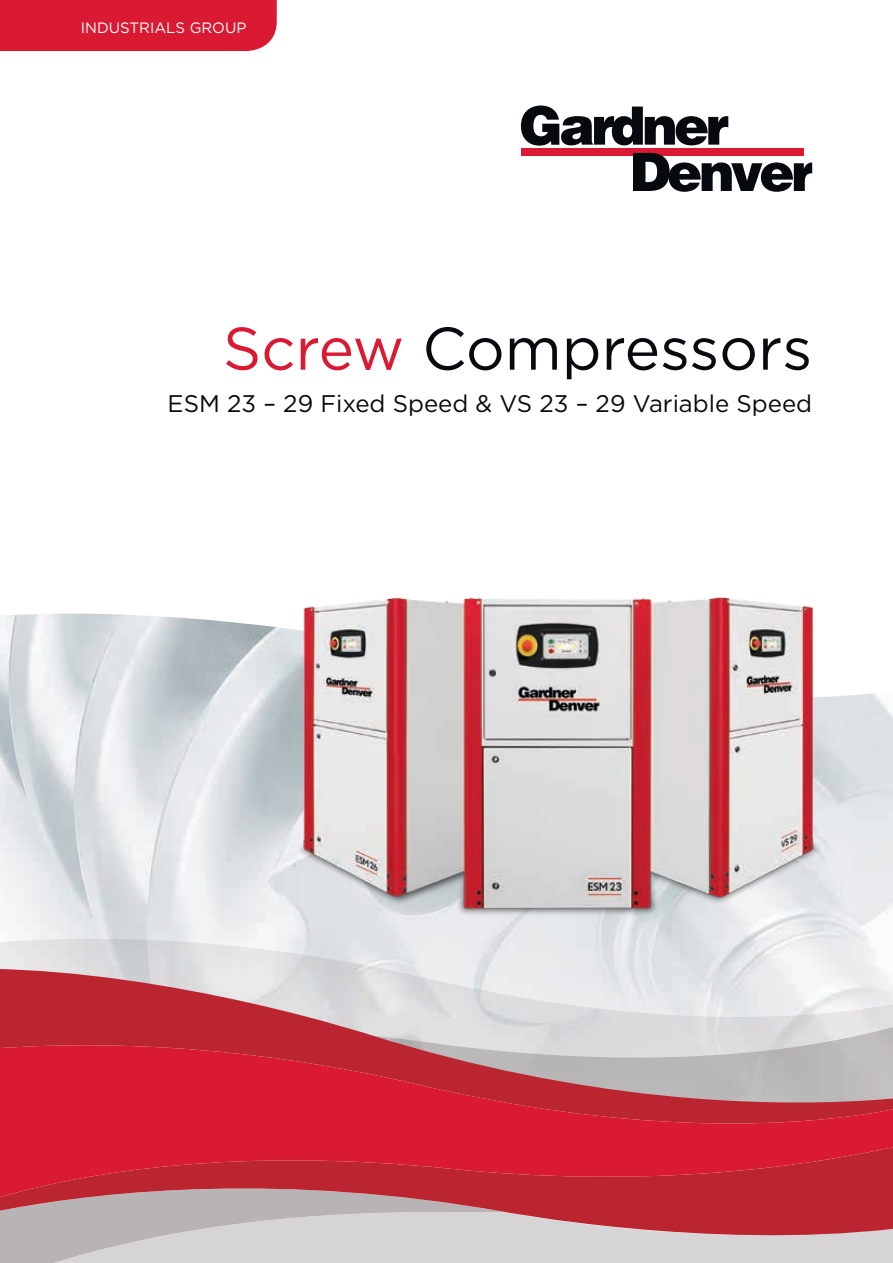
<style>
.page{position:relative;width:893px;height:1263px;background:#fff}
.page>*{position:absolute;margin:0;border:0;box-sizing:border-box;transform-origin:0 0}
.t1{font:60px "Gotham";color:#06090d}
.t2{font:24px "Gotham";color:#06090d}
.t3{font:15px "Gotham";color:#fff}
.s1{color:#da1a32}
</style>
<div class="page">
<div style="left:0;top:0;width:277px;height:51px;background:#da1a32"></div>
<img style="left:0;top:614px;width:893px;height:325px">
<div style="left:521px;top:148px;width:282px;height:8px;background:#da1a32"></div>
<svg style="left:633px;top:153px;width:179px;height:39px"></svg>
<svg style="left:521px;top:106px;width:207px;height:40px"></svg>
<div style="left:504px;top:1250px;width:389px;height:13px;background:#d6d4d4"></div>
<svg style="left:0;top:1250px;width:504px;height:13px;background:#d1cfcf"></svg>
<svg style="left:0;top:939px;width:879px;height:30px;background:#e3e4e5"></svg>
<svg style="left:0;top:969px;width:893px;height:72px;background:#d6aeb1"></svg>
<svg style="left:0;top:1201px;width:893px;height:49px;background:#c69c9f"></svg>
<svg style="left:0;top:1041px;width:893px;height:160px;background:#cc3b4a"></svg>
<img style="left:271px;top:597px;width:584px;height:350px">
<p class="t3" style="left:81px;top:18px;width:167px">INDUSTRIALS GROUP</p>
<h1 class="t1" style="left:223px;top:310px;width:591px"><span class="s1">Screw</span> Compressors</h1>
<p class="t2" style="left:168px;top:388px;width:646px">ESM 23 – 29 Fixed Speed &amp; VS 23 – 29 Variable Speed</p>
</div>
